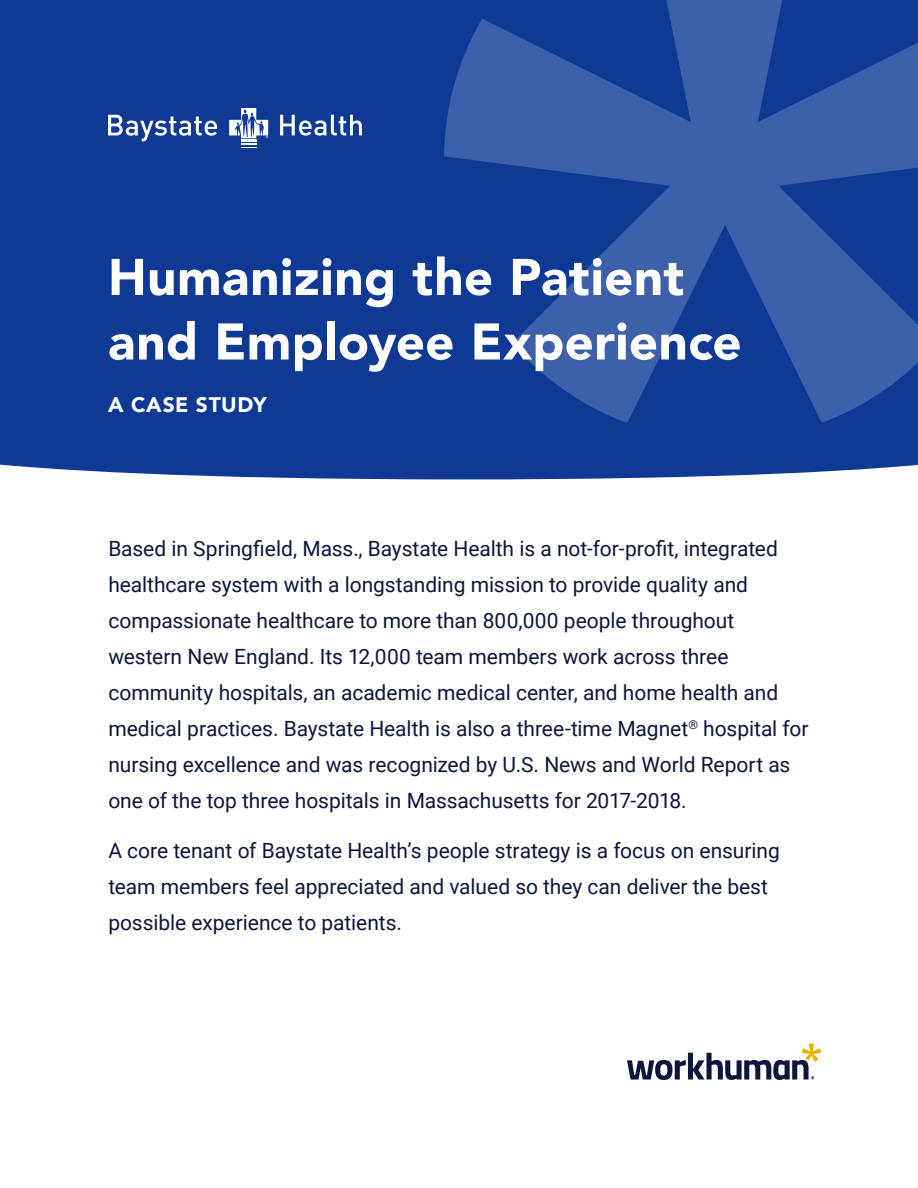
<style>
.page{position:relative;width:918px;height:1188px;background:#fff}
.page>*{position:absolute;margin:0;border:0;box-sizing:border-box;transform-origin:0 0}
.t1{font:900 51px/64.5px "Avenir LT Com";letter-spacing:.01em;color:#fff}
.t2{font:21px/36px "Roboto";letter-spacing:-.005em;color:#0d173d}
.t3{font:900 21px "Avenir LT Com";letter-spacing:.03em;color:#fff}
</style>
<div class="page">
<svg style="left:0;top:451px;width:918px;height:29px;fill:#0e3a96"></svg>
<div style="left:0;top:0;width:918px;height:451px;background:#0e3a96"></div>
<svg style="left:444px;top:0;width:474px;height:423px;fill:#3d60aa"></svg>
<svg style="left:627px;top:1044px;width:194px;height:36px"></svg>
<svg style="left:108px;top:115px;width:109px;height:26px"></svg>
<svg style="left:229px;top:108px;width:39px;height:40px"></svg>
<svg style="left:280px;top:115px;width:82px;height:21px"></svg>
<h1 class="t1" style="left:108px;top:245px;width:635px">Humanizing the Patient and Employee Experience</h1>
<p class="t3" style="left:108px;top:392px;width:160px">A CASE STUDY</p>
<p class="t2" style="left:108px;top:530px;width:702px">Based in Springfield, Mass., Baystate Health is a not-for-profit, integrated healthcare system with a longstanding mission to provide quality and compassionate healthcare to more than 800,000 people throughout western New England. Its 12,000 team members work across three community hospitals, an academic medical center, and home health and medical practices. Baystate Health is also a three-time Magnet<sup>®</sup> hospital for nursing excellence and was recognized by U.S. News and World Report as one of the top three hospitals in Massachusetts for 2017-2018.</p>
<p class="t2" style="left:108px;top:831px;width:673px">A core tenant of Baystate Health’s people strategy is a focus on ensuring team members feel appreciated and valued so they can deliver the best possible experience to patients.</p>
</div>
